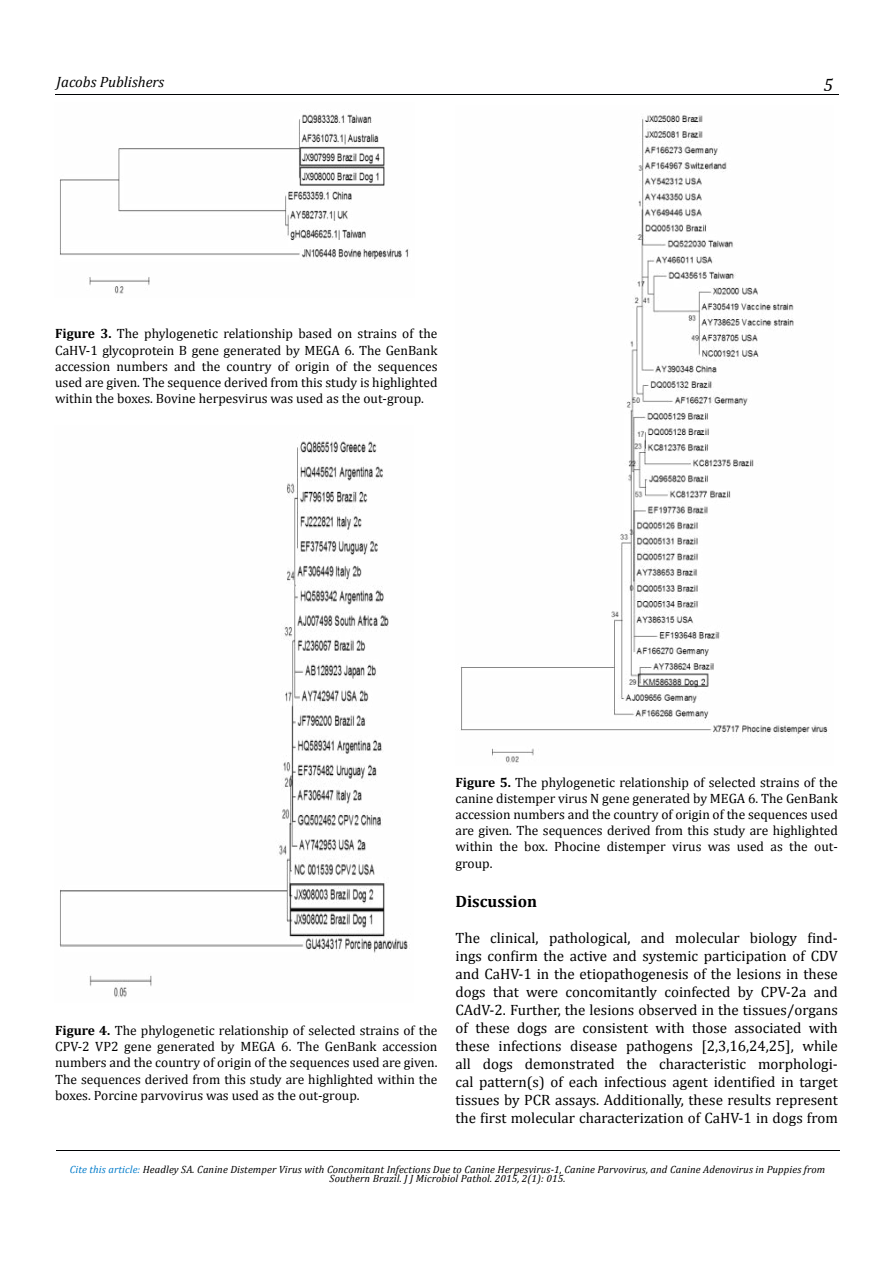
<style>
.page{position:relative;width:893px;height:1263px;background:#fff}
.page>*{position:absolute;margin:0;border:0;box-sizing:border-box;transform-origin:0 0}
.t1{font:italic 18px "Cambria";color:#000}
.t2{font:700 16.5px "Cambria";color:#000}
.t3{font:15px/18px "Cambria";color:#000;text-align:justify}
.t4{font:italic 15px "Cambria";color:#000}
.t5{font:13.5px/16.2px "Cambria";color:#000;text-align:justify}
.t6{font:italic 10.5px/9px "Cambria";letter-spacing:.01em;color:#000;text-align:center}
.s1{font-weight:700}
.s2{color:#007bca}
</style>
<div class="page">
<hr style="left:56px;top:1151px;width:783px;height:1px;background:#000103">
<hr style="left:55px;top:94px;width:784px;height:1px;background:#000103">
<img style="left:59px;top:114px;width:350px;height:180px">
<img style="left:59px;top:441px;width:351px;height:557px">
<img style="left:460px;top:115px;width:368px;height:650px">
<p class="t4" style="left:57px;top:71px;width:109px">Jacobs Publishers</p>
<h1 class="t1" style="left:823px;top:72px;width:11px">5</h1>
<p class="t5" style="left:55px;top:326px;width:384px"><span class="s1">Figure 3.</span> The phylogenetic relationship based on strains of the CaHV-1 glycoprotein B gene generated by MEGA 6. The GenBank accession numbers and the country of origin of the sequences used are given. The sequence derived from this study is highlighted within the boxes. Bovine herpesvirus was used as the out-group.</p>
<p class="t5" style="left:55px;top:1022px;width:384px"><span class="s1">Figure 4.</span> The phylogenetic relationship of selected strains of the CPV-2 VP2 gene generated by MEGA 6. The GenBank accession numbers and the country of origin of the sequences used are given.<br>The sequences derived from this study are highlighted within the boxes. Porcine parvovirus was used as the out-group.</p>
<p class="t5" style="left:455px;top:774px;width:384px"><span class="s1">Figure 5.</span> The phylogenetic relationship of selected strains of the canine distemper virus N gene generated by MEGA 6. The GenBank accession numbers and the country of origin of the sequences used are given. The sequences derived from this study are highlighted within the box. Phocine distemper virus was used as the out&shy;group.</p>
<p class="t2" style="left:455px;top:890px;width:83px">Discussion</p>
<p class="t3" style="left:455px;top:929px;width:384px">The clinical, pathological, and molecular biology find&shy;ings confirm the active and systemic participation of CDV and CaHV-1 in the etiopathogenesis of the lesions in these dogs that were concomitantly coinfected by CPV-2a and CAdV-2. Further, the lesions observed in the tissues/organs of these dogs are consistent with those associated with these infections disease pathogens [2,3,16,24,25], while all dogs demonstrated the characteristic morphologi&shy;cal pattern(s) of each infectious agent identified in target tissues by PCR assays. Additionally, these results represent the first molecular characterization of CaHV-1 in dogs from</p>
<p class="t6" style="left:70px;top:1164px;width:757px"><span class="s2">Cite this article:</span> Headley SA. Canine Distemper Virus with Concomitant Infections Due to Canine Herpesvirus-1, Canine Parvovirus, and Canine Adenovirus in Puppies from<br>Southern Brazil. J J Microbiol Pathol. 2015, 2(1): 015.</p>
</div>
